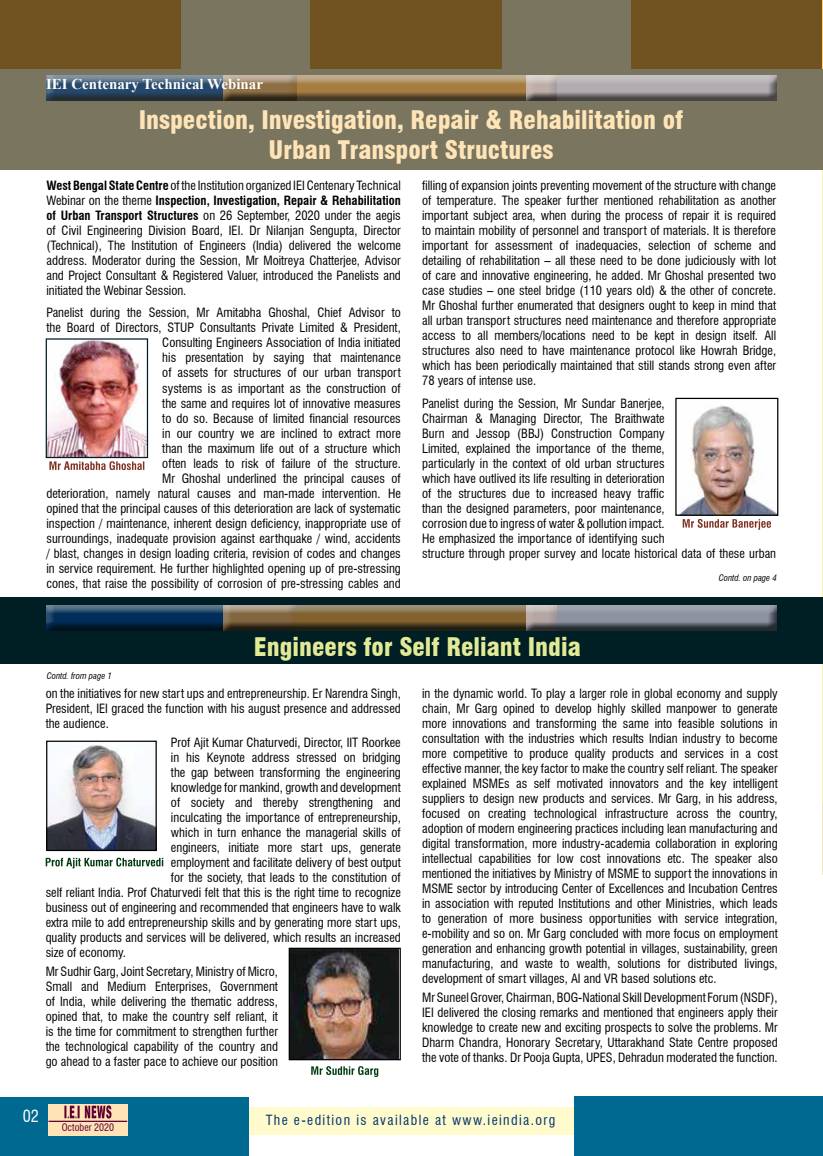
<style>
.page{position:relative;width:823px;height:1156px;background:#fff}
.page>*{position:absolute;margin:0;border:0;box-sizing:border-box;transform-origin:0 0}
.t1{font:900 condensed 25px/30px "Swiss 721 BT";color:#ffe4b8;text-align:center}
.t2{font:900 condensed 25px "Swiss 721 BT";color:#e2ea96}
.t3{font:condensed 16.25px "Swiss 721 BT";color:#fff}
.t4{font:700 15px "Times New Roman";color:#fff}
.t5{font:condensed 13.75px "Swiss 721 BT";letter-spacing:.1em;color:#003471}
.t6{font:condensed 12.5px/15px "Swiss 721 BT";color:#000;text-align:justify}
.t7{font:condensed 10px "Swiss 721 BT";color:#600032}
.t8{font:italic condensed 8.75px "Swiss 721 BT";color:#000}
.s1{font-weight:700}
</style>
<div class="page">
<hr style="left:822px;top:788px;width:1px;height:86px;background:#eee7ca">
<hr style="left:822px;top:0;width:1px;height:803px;background:#eff2bc">
<div style="left:243px;top:1106px;width:337px;height:27px;background:#fffbcc"></div>
<div style="left:0;top:1097px;width:248px;height:58px;background:#006991"></div>
<div style="left:48px;top:1103px;width:80px;height:32px;background:#ffe4b8"></div>
<svg style="left:64px;top:1105px;width:47px;height:13px"></svg>
<hr style="left:48px;top:1120px;width:79px;height:1px;background:#600032">
<div style="left:574px;top:1096px;width:248px;height:59px;background:#006991"></div>
<div style="left:0;top:0;width:822px;height:169px;background:#79755e"></div>
<div style="left:0;top:597px;width:822px;height:67px;background:#001f24"></div>
<div style="left:0;top:0;width:181px;height:68px;background:#705321"></div>
<div style="left:631px;top:0;width:191px;height:68px;background:#705321"></div>
<div style="left:310px;top:0;width:191px;height:68px;background:#705321"></div>
<div style="left:45px;top:75px;width:253px;height:27px;background:#000;opacity:.75"></div>
<div style="left:222px;top:75px;width:335px;height:27px;background:#000;opacity:.75"></div>
<div style="left:521px;top:75px;width:256px;height:27px;background:#000;opacity:.75"></div>
<div style="left:42px;top:604px;width:256px;height:27px;background:#000;opacity:.75"></div>
<div style="left:218px;top:604px;width:339px;height:27px;background:#000;opacity:.75"></div>
<div style="left:521px;top:604px;width:256px;height:27px;background:#000;opacity:.75"></div>
<hr style="left:822px;top:0;width:1px;height:68px;background:#ffce7b">
<img style="left:48px;top:743px;width:107px;height:105px">
<div style="left:46px;top:740px;width:111px;height:110px;border:1px solid #000"></div>
<img style="left:290px;top:949px;width:108px;height:108px">
<div style="left:288px;top:947px;width:112px;height:112px;border:1px solid #000"></div>
<svg style="left:46px;top:857px;width:117px;height:11px"></svg>
<svg style="left:311px;top:1066px;width:67px;height:10px"></svg>
<img style="left:48px;top:340px;width:98px;height:116px">
<div style="left:46px;top:338px;width:102px;height:120px;border:1px solid #001f24"></div>
<svg style="left:49px;top:461px;width:95px;height:9px"></svg>
<img style="left:677px;top:399px;width:98px;height:114px">
<svg style="left:682px;top:519px;width:88px;height:10px"></svg>
<p class="t4" style="left:46px;top:73px;width:218px">IEI Centenary Technical Webinar</p>
<h1 class="t1" style="left:139px;top:105px;width:545px">Inspection, Investigation, Repair &amp; Rehabilitation of<br>Urban Transport Structures</h1>
<p class="t6" style="left:46px;top:178px;width:355px"><span class="s1">West Bengal State Centre</span> of the Institution organized IEI Centenary Technical Webinar on the theme <span class="s1">Inspection, Investigation, Repair &amp; Rehabilitation of Urban Transport Structures</span> on 26 September, 2020 under the aegis of Civil Engineering Division Board, IEI. Dr Nilanjan Sengupta, Director (Technical), The Institution of Engineers (India) delivered the welcome address. Moderator during the Session, Mr Moitreya Chatterjee, Advisor and Project Consultant &amp; Registered Valuer, introduced the Panelists and initiated the Webinar Session.</p>
<p class="t6" style="left:46px;top:305px;width:356px;text-align:right">Panelist during the Session, Mr Amitabha Ghoshal, Chief Advisor to the Board of Directors, STUP Consultants Private Limited &amp; President, Consulting Engineers Association of India initiated<br>his presentation by saying that maintenance<br>of assets for structures of our urban transport<br>systems is as important as the construction of<br>the same and requires lot of innovative measures<br>to do so. Because of limited financial resources<br>in our country we are inclined to extract more<br>than the maximum life out of a structure which<br>often leads to risk of failure of the structure.<br>Mr Ghoshal underlined the principal causes of<br>deterioration, namely natural causes and man-made intervention. He opined that the principal causes of this deterioration are lack of systematic inspection / maintenance, inherent design deficiency, inappropriate use of surroundings, inadequate provision against earthquake / wind, accidents / blast, changes in design loading criteria, revision of codes and changes in service requirement. He further highlighted opening up of pre-stressing cones, that raise the possibility of corrosion of pre-stressing cables and</p>
<p class="t6" style="left:422px;top:178px;width:355px">filling of expansion joints preventing movement of the structure with change of temperature. The speaker further mentioned rehabilitation as another important subject area, when during the process of repair it is required to maintain mobility of personnel and transport of materials. It is therefore important for assessment of inadequacies, selection of scheme and detailing of rehabilitation – all these need to be done judiciously with lot of care and innovative engineering, he added. Mr Ghoshal presented two case studies – one steel bridge (110 years old) &amp; the other of concrete.<br>Mr Ghoshal further enumerated that designers ought to keep in mind that all urban transport structures need maintenance and therefore appropriate access to all members/locations need to be kept in design itself. All structures also need to have maintenance protocol like Howrah Bridge, which has been periodically maintained that still stands strong even after 78 years of intense use.</p>
<p class="t6" style="left:422px;top:395px;width:355px;text-align:left">Panelist during the Session, Mr Sundar Banerjee,<br>Chairman &amp; Managing Director, The Braithwate<br>Burn and Jessop (BBJ) Construction Company<br>Limited, explained the importance of the theme,<br>particularly in the context of old urban structures<br>which have outlived its life resulting in deterioration<br>of the structures due to increased heavy traffic<br>than the designed parameters, poor maintenance,<br>corrosion due to ingress of water &amp; pollution impact.<br>He emphasized the importance of identifying such<br>structure through proper survey and locate historical data of these urban</p>
<p class="t8" style="left:718px;top:573px;width:59px">Contd. on page 4</p>
<h1 class="t2" style="left:254px;top:631px;width:328px">Engineers for Self Reliant India</h1>
<p class="t6" style="left:46px;top:686px;width:356px">on the initiatives for new start ups and entrepreneurship. Er Narendra Singh, President, IEI graced the function with his august presence and addressed the audience.</p>
<p class="t6" style="left:171px;top:734px;width:231px">Prof Ajit Kumar Chaturvedi, Director, IIT Roorkee</p>
<p class="t6" style="left:171px;top:749px;width:231px">in his Keynote address stressed on bridging</p>
<p class="t6" style="left:171px;top:764px;width:231px">the gap between transforming the engineering</p>
<p class="t6" style="left:171px;top:779px;width:231px">knowledge for mankind, growth and development</p>
<p class="t6" style="left:171px;top:794px;width:231px">of society and thereby strengthening and</p>
<p class="t6" style="left:171px;top:809px;width:231px">inculcating the importance of entrepreneurship,</p>
<p class="t6" style="left:171px;top:824px;width:231px">which in turn enhance the managerial skills of</p>
<p class="t6" style="left:171px;top:839px;width:231px">engineers, initiate more start ups, generate</p>
<p class="t6" style="left:171px;top:854px;width:231px">employment and facilitate delivery of best output</p>
<p class="t6" style="left:171px;top:869px;width:231px">for the society, that leads to the constitution of</p>
<p class="t6" style="left:46px;top:884px;width:356px">self reliant India. Prof Chaturvedi felt that this is the right time to recognize</p>
<p class="t6" style="left:46px;top:899px;width:356px">business out of engineering and recommended that engineers have to walk</p>
<p class="t6" style="left:46px;top:914px;width:356px">extra mile to add entrepreneurship skills and by generating more start ups,</p>
<p class="t6" style="left:46px;top:929px;width:356px">quality products and services will be delivered, which results an increased</p>
<p class="t6" style="left:46px;top:944px;width:82px">size of economy.</p>
<p class="t6" style="left:46px;top:963px;width:234px">Mr Sudhir Garg, Joint Secretary, Ministry of Micro, Small and Medium Enterprises, Government of India, while delivering the thematic address, opined that, to make the country self reliant, it is the time for commitment to strengthen further the technological capability of the country and go ahead to a faster pace to achieve our position</p>
<p class="t8" style="left:47px;top:670px;width:67px">Contd. from page 1</p>
<p class="t6" style="left:422px;top:686px;width:357px">in the dynamic world. To play a larger role in global economy and supply chain, Mr Garg opined to develop highly skilled manpower to generate more innovations and transforming the same into feasible solutions in consultation with the industries which results Indian industry to become more competitive to produce quality products and services in a cost effective manner, the key factor to make the country self reliant. The speaker explained MSMEs as self motivated innovators and the key intelligent suppliers to design new products and services. Mr Garg, in his address, focused on creating technological infrastructure across the country, adoption of modern engineering practices including lean manufacturing and digital transformation, more industry-academia collaboration in exploring intellectual capabilities for low cost innovations etc. The speaker also mentioned the initiatives by Ministry of MSME to support the innovations in MSME sector by introducing Center of Excellences and Incubation Centres in association with reputed Institutions and other Ministries, which leads to generation of more business opportunities with service integration, e-mobility and so on. Mr Garg concluded with more focus on employment generation and enhancing growth potential in villages, sustainability, green manufacturing, and waste to wealth, solutions for distributed livings, development of smart villages, AI and VR based solutions etc.</p>
<p class="t6" style="left:422px;top:989px;width:357px">Mr Suneel Grover, Chairman, BOG-National Skill Development Forum (NSDF), IEI delivered the closing remarks and mentioned that engineers apply their knowledge to create new and exciting prospects to solve the problems. Mr Dharm Chandra, Honorary Secretary, Uttarakhand State Centre proposed the vote of thanks. Dr Pooja Gupta, UPES, Dehradun moderated the function.</p>
<h2 class="t3" style="left:23px;top:1106px;width:18px">02</h2>
<p class="t5" style="left:265px;top:1111px;width:291px">The e-edition is available at www.ieindia.org</p>
<p class="t7" style="left:62px;top:1121px;width:54px">October 2020</p>
</div>
